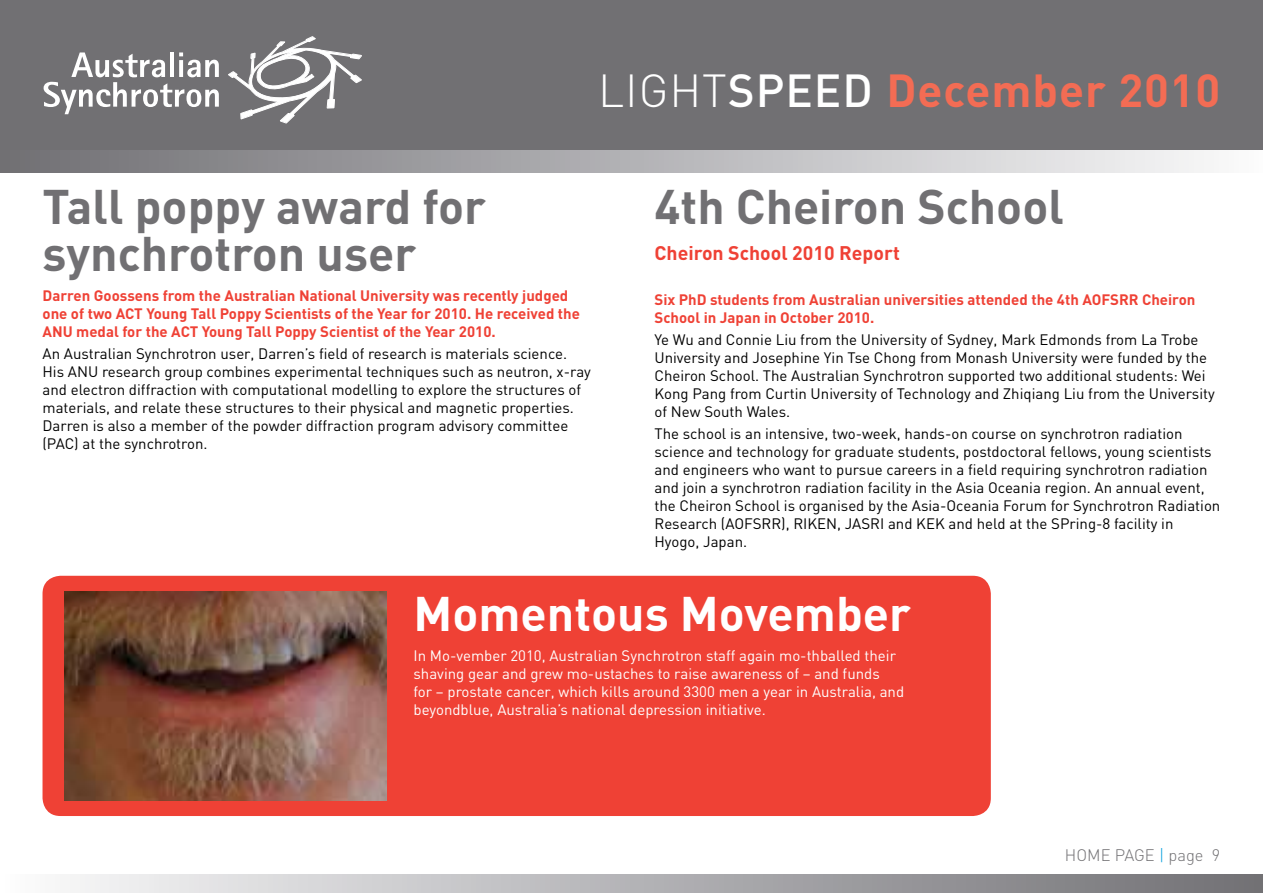
<style>
.page{position:relative;width:1263px;height:893px;background:#fff}
.page>*{position:absolute;margin:0;border:0;box-sizing:border-box;transform-origin:0 0}
.t1{font:700 48px/46.5px "DIN";color:#717073}
.t2{font:700 48px "DIN";color:#fff}
.t3{font:700 45.75px "DIN";letter-spacing:.02em;color:#f36c54}
.t4{font:700 19.5px "DIN";color:#ef4135}
.t5{font:300 16.5px "DIN";color:#717073}
.t6{font:15px/18px "DIN";color:#000}
.t7{font:700 15px/18px "DIN";color:#ef4135}
.t8{font:15px/18px "DIN";color:#fff}
.s1{font-weight:300;color:#fff}
.s2{font-weight:500;color:#fff}
.s3{color:#009ddc}
</style>
<div class="page">
<div style="left:0;top:875px;width:1263px;height:18px;background:linear-gradient(to right,#fbfbfc,#6f6e73)"></div>
<div style="left:0;top:0;width:1263px;height:152px;background:#717073"></div>
<svg style="left:44px;top:52px;width:175px;height:62px"></svg>
<svg style="left:228px;top:36px;width:134px;height:87px"></svg>
<div style="left:0;top:151px;width:1263px;height:21px;background:linear-gradient(to right,#6e6d72,#fafafb)"></div>
<div style="left:43px;top:576px;width:948px;height:240px;background:#ef4135;border-radius:18px"></div>
<img style="left:65px;top:591px;width:322px;height:209px">
<h2 class="t3" style="left:598px;top:60px;width:624px"><span class="s1">LIGHT</span><span class="s2">SPEED</span> December 2010</h2>
<h1 class="t1" style="left:43px;top:182px;width:445px">Tall poppy award for synchrotron user</h1>
<p class="t7" style="left:43px;top:286px;width:539px">Darren Goossens from the Australian National University was recently judged one of two ACT Young Tall Poppy Scientists of the Year for 2010. He received the<br>ANU medal for the ACT Young Tall Poppy Scientist of the Year 2010.</p>
<p class="t6" style="left:43px;top:344px;width:550px">An Australian Synchrotron user, Darren’s field of research is materials science.<br>His ANU research group combines experimental techniques such as neutron, x-ray and electron diffraction with computational modelling to explore the structures of materials, and relate these structures to their physical and magnetic properties.<br>Darren is also a member of the powder diffraction program advisory committee (PAC) at the synchrotron.</p>
<h1 class="t1" style="left:654px;top:182px;width:411px">4th Cheiron School</h1>
<h3 class="t4" style="left:654px;top:240px;width:247px">Cheiron School 2010 Report</h3>
<p class="t7" style="left:654px;top:290px;width:542px">Six PhD students from Australian universities attended the 4th AOFSRR Cheiron<br>School in Japan in October 2010.</p>
<p class="t6" style="left:654px;top:330px;width:562px">Ye Wu and Connie Liu from the University of Sydney, Mark Edmonds from La Trobe University and Josephine Yin Tse Chong from Monash University were funded by the Cheiron School. The Australian Synchrotron supported two additional students: Wei Kong Pang from Curtin University of Technology and Zhiqiang Liu from the University of New South Wales.</p>
<p class="t6" style="left:654px;top:424px;width:567px">The school is an intensive, two-week, hands-on course on synchrotron radiation science and technology for graduate students, postdoctoral fellows, young scientists and engineers who want to pursue careers in a field requiring synchrotron radiation and join a synchrotron radiation facility in the Asia Oceania region. An annual event, the Cheiron School is organised by the Asia-Oceania Forum for Synchrotron Radiation Research (AOFSRR), RIKEN, JASRI and KEK and held at the SPring-8 facility in Hyogo, Japan.</p>
<h1 class="t2" style="left:414px;top:583px;width:499px">Momentous Movember</h1>
<p class="t8" style="left:414px;top:646px;width:492px">In Mo-vember 2010, Australian Synchrotron staff again mo-thballed their shaving gear and grew mo-ustaches to raise awareness of – and funds<br>for – prostate cancer, which kills around 3300 men a year in Australia, and beyondblue, Australia’s national depression initiative.</p>
<p class="t5" style="left:1065px;top:844px;width:157px">HOME PAGE <span class="s3">|</span> PAGE 9</p>
</div>
